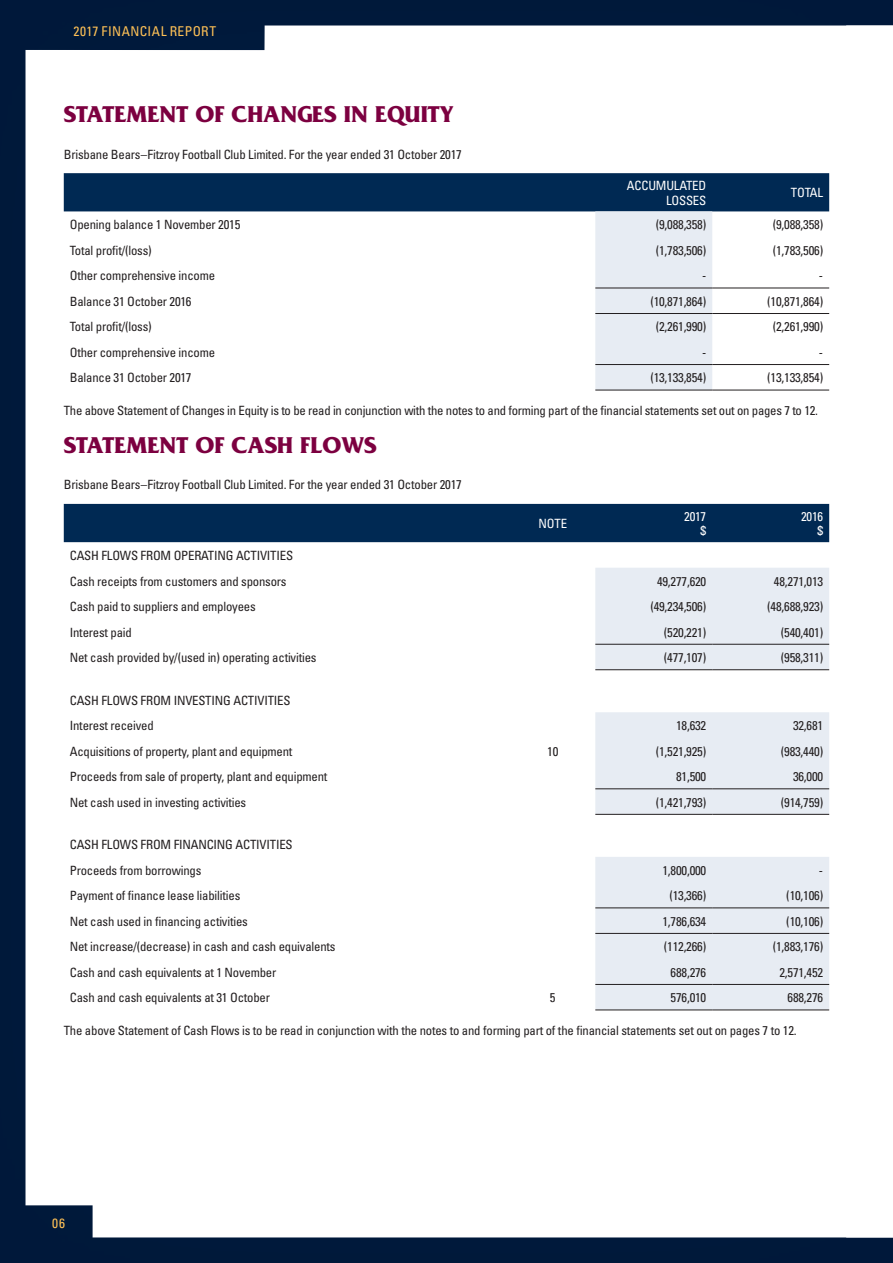
<style>
.page{position:relative;width:893px;height:1263px;background:#00193a}
.page>*{position:absolute;margin:0;border:0;box-sizing:border-box;transform-origin:0 0}
.t1{font:700 24px "Friz Quadrata";color:#7c0040}
.t2{font:condensed 13.5px "Univers LT";letter-spacing:.03em;color:#fdc056}
.t3{font:condensed 12.75px/25.5px "Univers LT";letter-spacing:-.015em;color:#231f20}
.t4{font:condensed 12.75px/13.5px "Univers LT";letter-spacing:-.015em;color:#fff;text-align:right}
</style>
<div class="page">
<div style="left:26px;top:26px;width:867px;height:1211px;background:#fff"></div>
<svg style="left:64px;top:173px;width:765px;height:217px;background:#ced6de"></svg>
<hr style="left:595px;top:288px;width:117px;height:1px;background:#231f20">
<hr style="left:712px;top:288px;width:117px;height:1px;background:#231f20">
<hr style="left:595px;top:313px;width:117px;height:1px;background:#231f20">
<hr style="left:712px;top:313px;width:117px;height:1px;background:#231f20">
<hr style="left:595px;top:364px;width:117px;height:1px;background:#231f20">
<hr style="left:712px;top:364px;width:117px;height:1px;background:#231f20">
<hr style="left:595px;top:390px;width:117px;height:1px;background:#231f20">
<hr style="left:712px;top:390px;width:117px;height:1px;background:#231f20">
<div style="left:64px;top:504px;width:765px;height:38px;background:#002953"></div>
<svg style="left:595px;top:568px;width:234px;height:441px;background:#eaeef4"></svg>
<hr style="left:595px;top:669px;width:117px;height:1px;background:#231f20">
<hr style="left:712px;top:669px;width:117px;height:1px;background:#231f20">
<hr style="left:595px;top:814px;width:117px;height:1px;background:#231f20">
<hr style="left:712px;top:814px;width:117px;height:1px;background:#231f20">
<hr style="left:595px;top:644px;width:117px;height:1px;background:#231f20">
<hr style="left:712px;top:644px;width:117px;height:1px;background:#231f20">
<hr style="left:595px;top:788px;width:117px;height:1px;background:#231f20">
<hr style="left:712px;top:788px;width:117px;height:1px;background:#231f20">
<hr style="left:595px;top:907px;width:117px;height:1px;background:#231f20">
<hr style="left:712px;top:907px;width:117px;height:1px;background:#231f20">
<hr style="left:595px;top:933px;width:117px;height:1px;background:#231f20">
<hr style="left:712px;top:933px;width:117px;height:1px;background:#231f20">
<hr style="left:595px;top:984px;width:117px;height:1px;background:#231f20">
<hr style="left:712px;top:984px;width:117px;height:1px;background:#231f20">
<hr style="left:595px;top:1009px;width:117px;height:1px;background:#231f20">
<hr style="left:712px;top:1009px;width:117px;height:1px;background:#231f20">
<p class="t2" style="left:74px;top:23px;width:144px">2017 FINANCIAL REPORT</p>
<h1 class="t1" style="left:64px;top:101px;width:391px">STATEMENT OF CHANGES IN EQUITY</h1>
<p class="t3" style="left:64px;top:141px;width:400px">Brisbane Bears–Fitzroy Football Club Limited. For the year ended 31 October 2017</p>
<p class="t4" style="left:627px;top:177px;width:81px;line-height:15.3px">ACCUMULATED<br>LOSSES</p>
<p class="t4" style="left:791px;top:186px;width:34px">TOTAL</p>
<p class="t3" style="left:70px;top:212px;width:172px">Opening balance 1 November 2015</p>
<p class="t3" style="left:656px;top:212px;width:52px">(9,088,358)</p>
<p class="t3" style="left:773px;top:212px;width:52px">(9,088,358)</p>
<p class="t3" style="left:70px;top:237px;width:84px">Total profit/(loss)</p>
<p class="t3" style="left:656px;top:237px;width:52px">(1,783,506)</p>
<p class="t3" style="left:773px;top:237px;width:52px">(1,783,506)</p>
<p class="t3" style="left:70px;top:263px;width:147px">Other comprehensive income</p>
<p class="t3" style="left:702px;top:263px;width:6px">-</p>
<p class="t3" style="left:819px;top:263px;width:6px">-</p>
<p class="t3" style="left:70px;top:288px;width:123px">Balance 31 October 2016</p>
<p class="t3" style="left:650px;top:288px;width:57px">(10,871,864)</p>
<p class="t3" style="left:767px;top:288px;width:57px">(10,871,864)</p>
<p class="t3" style="left:70px;top:314px;width:84px">Total profit/(loss)</p>
<p class="t3" style="left:656px;top:314px;width:52px">(2,261,990)</p>
<p class="t3" style="left:773px;top:314px;width:52px">(2,261,990)</p>
<p class="t3" style="left:70px;top:339px;width:147px">Other comprehensive income</p>
<p class="t3" style="left:702px;top:339px;width:6px">-</p>
<p class="t3" style="left:819px;top:339px;width:6px">-</p>
<p class="t3" style="left:70px;top:365px;width:123px">Balance 31 October 2017</p>
<p class="t3" style="left:650px;top:365px;width:57px">(13,133,854)</p>
<p class="t3" style="left:767px;top:365px;width:57px">(13,133,854)</p>
<p class="t3" style="left:64px;top:398px;width:756px">The above Statement of Changes in Equity is to be read in conjunction with the notes to and forming part of the financial statements set out on pages 7 to 12.</p>
<h1 class="t1" style="left:64px;top:432px;width:314px">STATEMENT OF CASH FLOWS</h1>
<p class="t3" style="left:64px;top:472px;width:400px">Brisbane Bears–Fitzroy Football Club Limited. For the year ended 31 October 2017</p>
<p class="t4" style="left:539px;top:517px;width:30px">NOTE</p>
<p class="t4" style="left:684px;top:510px;width:24px">2017 $</p>
<p class="t4" style="left:801px;top:510px;width:24px">2016 $</p>
<p class="t3" style="left:70px;top:543px;width:225px">CASH FLOWS FROM OPERATING ACTIVITIES<br>Cash receipts from customers and sponsors</p>
<p class="t3" style="left:657px;top:568px;width:51px">49,277,620</p>
<p class="t3" style="left:774px;top:568px;width:51px">48,271,013</p>
<p class="t3" style="left:70px;top:594px;width:187px">Cash paid to suppliers and employees</p>
<p class="t3" style="left:650px;top:594px;width:57px">(49,234,506)</p>
<p class="t3" style="left:767px;top:594px;width:57px">(48,688,923)</p>
<p class="t3" style="left:70px;top:619px;width:64px">Interest paid</p>
<p class="t3" style="left:664px;top:619px;width:44px">(520,221)</p>
<p class="t3" style="left:781px;top:619px;width:44px">(540,401)</p>
<p class="t3" style="left:70px;top:645px;width:248px">Net cash provided by/(used in) operating activities</p>
<p class="t3" style="left:664px;top:645px;width:44px">(477,107)</p>
<p class="t3" style="left:781px;top:645px;width:44px">(958,311)</p>
<p class="t3" style="left:70px;top:687px;width:222px">CASH FLOWS FROM INVESTING ACTIVITIES<br>Interest received</p>
<p class="t3" style="left:676px;top:713px;width:32px">18,632</p>
<p class="t3" style="left:793px;top:713px;width:32px">32,681</p>
<p class="t3" style="left:70px;top:738px;width:224px">Acquisitions of property, plant and equipment</p>
<p class="t3" style="left:547px;top:738px;width:13px">10</p>
<p class="t3" style="left:656px;top:738px;width:52px">(1,521,925)</p>
<p class="t3" style="left:781px;top:738px;width:44px">(983,440)</p>
<p class="t3" style="left:70px;top:764px;width:259px">Proceeds from sale of property, plant and equipment</p>
<p class="t3" style="left:676px;top:764px;width:32px">81,500</p>
<p class="t3" style="left:793px;top:764px;width:32px">36,000</p>
<p class="t3" style="left:70px;top:789px;width:178px">Net cash used in investing activities</p>
<p class="t3" style="left:656px;top:789px;width:52px">(1,421,793)</p>
<p class="t3" style="left:781px;top:789px;width:44px">(914,759)</p>
<p class="t3" style="left:70px;top:832px;width:224px">CASH FLOWS FROM FINANCING ACTIVITIES<br>Proceeds from borrowings</p>
<p class="t3" style="left:662px;top:857px;width:45px">1,800,000</p>
<p class="t3" style="left:819px;top:857px;width:6px">-</p>
<p class="t3" style="left:70px;top:883px;width:172px">Payment of finance lease liabilities</p>
<p class="t3" style="left:669px;top:883px;width:38px">(13,366)</p>
<p class="t3" style="left:786px;top:883px;width:38px">(10,106)</p>
<p class="t3" style="left:70px;top:908px;width:180px">Net cash used in financing activities</p>
<p class="t3" style="left:662px;top:908px;width:45px">1,786,634</p>
<p class="t3" style="left:786px;top:908px;width:38px">(10,106)</p>
<p class="t3" style="left:70px;top:934px;width:267px">Net increase/(decrease) in cash and cash equivalents</p>
<p class="t3" style="left:664px;top:934px;width:44px">(112,266)</p>
<p class="t3" style="left:773px;top:934px;width:52px">(1,883,176)</p>
<p class="t3" style="left:70px;top:959px;width:208px">Cash and cash equivalents at 1 November</p>
<p class="t3" style="left:671px;top:959px;width:37px">688,276</p>
<p class="t3" style="left:779px;top:959px;width:45px">2,571,452</p>
<p class="t3" style="left:70px;top:985px;width:202px">Cash and cash equivalents at 31 October</p>
<p class="t3" style="left:550px;top:985px;width:7px">5</p>
<p class="t3" style="left:671px;top:985px;width:37px">576,010</p>
<p class="t3" style="left:787px;top:985px;width:37px">688,276</p>
<p class="t3" style="left:64px;top:1017px;width:734px">The above Statement of Cash Flows is to be read in conjunction with the notes to and forming part of the financial statements set out on pages 7 to 12.</p>
<p class="t2" style="left:52px;top:1215px;width:14px">06</p>
</div>
